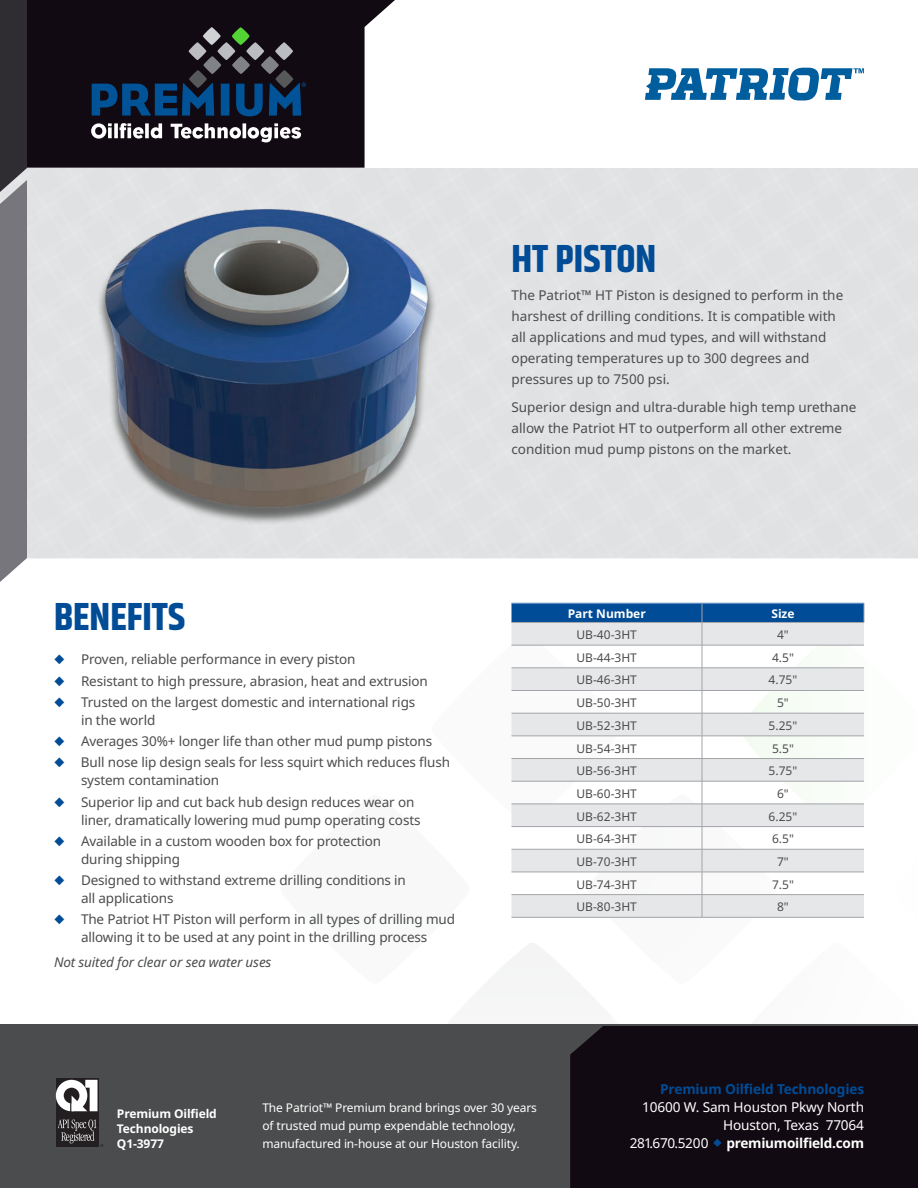
<style>
.page{position:relative;width:918px;height:1188px;background:#fff}
.page>*{position:absolute;margin:0;border:0;box-sizing:border-box;transform-origin:0 0}
.t1{font:700 39px "Khand";color:#004c97}
.t2{font:13.65px/18px "Noto Sans";letter-spacing:-.01em;color:#fff;text-align:right}
.t3{font:700 13.65px "Noto Sans";letter-spacing:-.01em;color:#004c97}
.t4{font:13.5px/21px "Noto Sans";letter-spacing:-.01em;color:#4b4c4d}
.t5{font:italic 13.5px "Noto Sans";letter-spacing:-.01em;color:#4b4c4d}
.t6{font:12px "Noto Sans";color:#4b4c4d}
.t7{font:12px/18px "Noto Sans";letter-spacing:-.01em;color:#fff}
.t8{font:700 12px/15px "Noto Sans";letter-spacing:-.01em;color:#fff}
.s1{color:#004c97}
.s2{font-weight:700}
</style>
<div class="page">
<div style="left:0;top:1024px;width:918px;height:164px;background:#4b4c4d"></div>
<div style="left:56px;top:1078px;width:43px;height:69px;background:#231f20"></div>
<svg style="left:56px;top:1080px;width:42px;height:31px"></svg>
<svg style="left:58px;top:1120px;width:45px;height:27px"></svg>
<svg style="left:27px;top:0;width:368px;height:168px;fill:#120a12"></svg>
<svg style="left:78px;top:27px;width:228px;height:115px"></svg>
<img style="left:68px;top:185px;width:390px;height:367px">
<svg style="left:497px;top:603px;width:421px;height:585px"></svg>
<hr style="left:512px;top:917px;width:190px;height:1px;background:#a3a4a8">
<hr style="left:702px;top:917px;width:162px;height:1px;background:#a3a4a8">
<hr style="left:512px;top:603px;width:190px;height:1px;background:#789fcb">
<hr style="left:702px;top:603px;width:162px;height:1px;background:#789fcb">
<svg style="left:0;top:0;width:27px;height:582px"></svg>
<svg style="left:645px;top:68px;width:219px;height:32px"></svg>
<p class="t1" style="left:512px;top:231px;width:146px">HT PISTON</p>
<p class="t4" style="left:512px;top:285px;width:333px">The Patriot™ HT Piston is designed to perform in the harshest of drilling conditions. It is compatible with all applications and mud types, and will withstand operating temperatures up to 300 degrees and pressures up to 7500 psi.</p>
<p class="t4" style="left:512px;top:397px;width:347px">Superior design and ultra-durable high temp urethane allow the Patriot HT to outperform all other extreme condition mud pump pistons on the market.</p>
<p class="t1" style="left:54px;top:589px;width:133px">BENEFITS</p>
<p class="t4" style="left:54px;top:649px;width:303px"><span class="s1">◆</span> Proven, reliable performance in every piston</p>
<p class="t4" style="left:54px;top:671px;width:375px"><span class="s1">◆</span> Resistant to high pressure, abrasion, heat and extrusion</p>
<p class="t4" style="left:81px;top:693px;width:336px;line-height:18px;text-indent:-27px"><span class="s1">◆</span> Trusted on the largest domestic and international rigs in the world</p>
<p class="t4" style="left:54px;top:731px;width:380px"><span class="s1">◆</span> Averages 30%+ longer life than other mud pump pistons</p>
<p class="t4" style="left:81px;top:754px;width:371px;line-height:18px;text-indent:-27px"><span class="s1">◆</span> Bull nose lip design seals for less squirt which reduces flush system contamination</p>
<p class="t4" style="left:81px;top:793px;width:341px;line-height:18px;text-indent:-27px"><span class="s1">◆</span> Superior lip and cut back hub design reduces wear on liner, dramatically lowering mud pump operating costs</p>
<p class="t4" style="left:81px;top:832px;width:302px;line-height:18px;text-indent:-27px"><span class="s1">◆</span> Available in a custom wooden box for protection during shipping</p>
<p class="t4" style="left:81px;top:871px;width:326px;line-height:18px;text-indent:-27px"><span class="s1">◆</span> Designed to withstand extreme drilling conditions in all applications</p>
<p class="t4" style="left:54px;top:911px;width:403px;line-height:18px;text-align:center"><span class="s1">◆</span> The Patriot HT Piston will perform in all types of drilling mud allowing it to be used at any point in the drilling process</p>
<p class="t5" style="left:54px;top:952px;width:219px">Not suited for clear or sea water uses</p>
<p class="t8" style="left:568px;top:607px;width:80px">Part Number</p>
<p class="t8" style="left:771px;top:607px;width:25px">Size</p>
<p class="t6" style="left:577px;top:626px;width:62px">UB-40-3HT</p>
<p class="t6" style="left:777px;top:626px;width:13px">4"</p>
<p class="t6" style="left:577px;top:649px;width:62px">UB-44-3HT</p>
<p class="t6" style="left:772px;top:649px;width:23px">4.5"</p>
<p class="t6" style="left:577px;top:672px;width:62px">UB-46-3HT</p>
<p class="t6" style="left:769px;top:672px;width:30px">4.75"</p>
<p class="t6" style="left:577px;top:694px;width:62px">UB-50-3HT</p>
<p class="t6" style="left:777px;top:694px;width:13px">5"</p>
<p class="t6" style="left:577px;top:717px;width:62px">UB-52-3HT</p>
<p class="t6" style="left:769px;top:717px;width:30px">5.25"</p>
<p class="t6" style="left:577px;top:740px;width:62px">UB-54-3HT</p>
<p class="t6" style="left:772px;top:740px;width:23px">5.5"</p>
<p class="t6" style="left:577px;top:762px;width:62px">UB-56-3HT</p>
<p class="t6" style="left:769px;top:762px;width:30px">5.75"</p>
<p class="t6" style="left:577px;top:785px;width:62px">UB-60-3HT</p>
<p class="t6" style="left:777px;top:785px;width:13px">6"</p>
<p class="t6" style="left:577px;top:808px;width:62px">UB-62-3HT</p>
<p class="t6" style="left:769px;top:808px;width:30px">6.25"</p>
<p class="t6" style="left:577px;top:830px;width:62px">UB-64-3HT</p>
<p class="t6" style="left:772px;top:830px;width:23px">6.5"</p>
<p class="t6" style="left:577px;top:853px;width:62px">UB-70-3HT</p>
<p class="t6" style="left:777px;top:853px;width:13px">7"</p>
<p class="t6" style="left:577px;top:876px;width:62px">UB-74-3HT</p>
<p class="t6" style="left:772px;top:876px;width:23px">7.5"</p>
<p class="t6" style="left:577px;top:898px;width:62px">UB-80-3HT</p>
<p class="t6" style="left:777px;top:898px;width:13px">8"</p>
<p class="t8" style="left:117px;top:1106px;width:101px">Premium Oilfield<br>Technologies<br>Q1-3977</p>
<p class="t7" style="left:262px;top:1098px;width:276px">The Patriot™ Premium brand brings over 30 years of trusted mud pump expendable technology, manufactured in-house at our Houston facility.</p>
<p class="t3" style="left:660px;top:1079px;width:205px">Premium Oilfield Technologies</p>
<p class="t2" style="left:630px;top:1098px;width:236px">10600 W. Sam Houston Pkwy North<br>Houston, Texas 77064<br>281.670.5200 <span class="s1">◆</span> <span class="s2">premiumoilfield.com</span></p>
</div>
